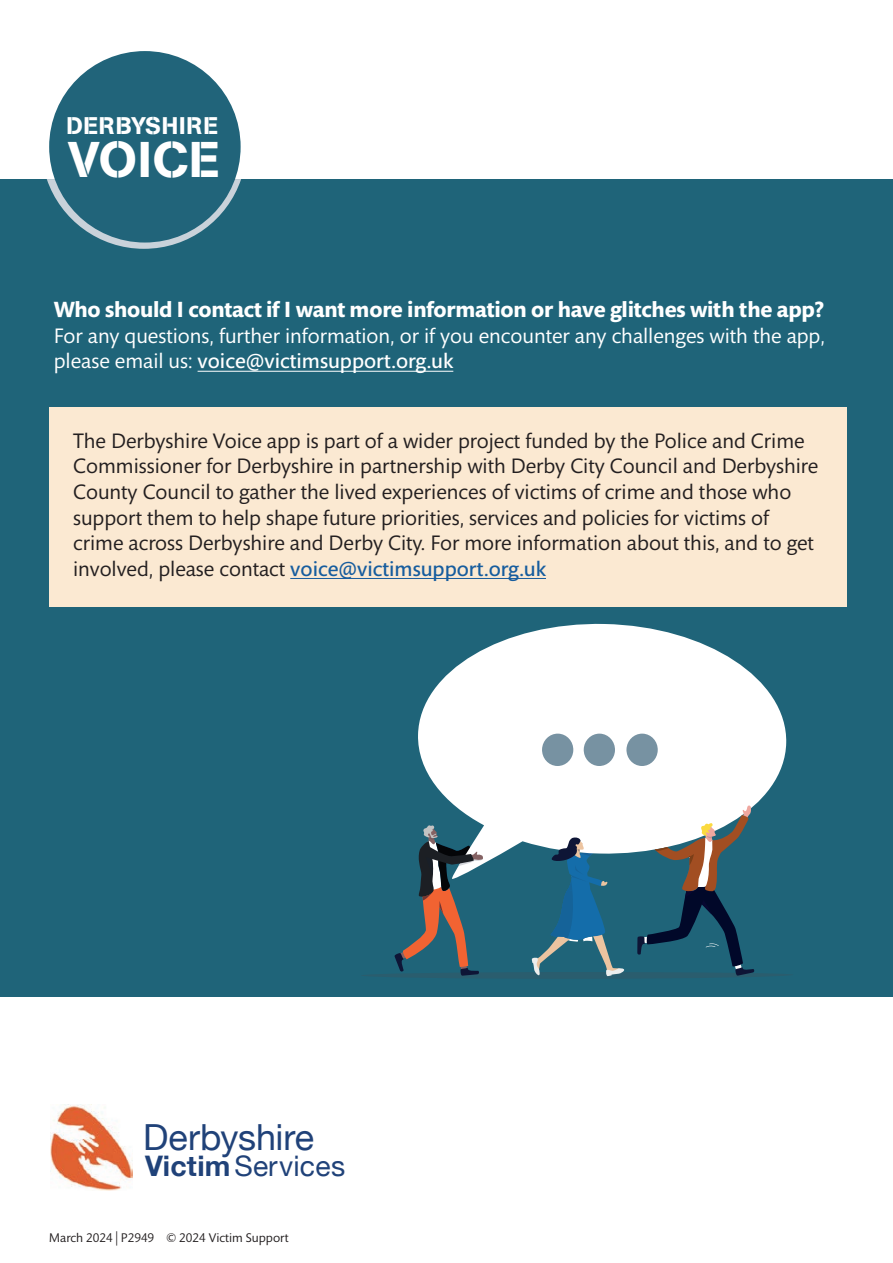
<style>
.page{position:relative;width:893px;height:1263px;background:#fff}
.page>*{position:absolute;margin:0;border:0;box-sizing:border-box;transform-origin:0 0}
.t1{font:49.8px "AG Book Pro Stencil";letter-spacing:.02em;color:#fff}
.t2{font:36px "Helvetica Neue";color:#204279}
.t3{font:28.2px "Helvetica Neue";letter-spacing:.01em;color:#204279}
.t4{font:24px "AG Book Pro Stencil";letter-spacing:.04em;color:#fff}
.t5{font:700 22.5px "Mundo Sans Pro";letter-spacing:-.01em;color:#fff}
.t6{font:21.3px/25.5px "Mundo Sans Pro";color:#231f20}
.t7{font:21.3px/25.5px "Mundo Sans Pro";color:#fff}
.t8{font:12.9px "Mundo Sans Pro";color:#231f20}
.s1{font-weight:600}
.s2{font-weight:600;color:#175d9e}
.s3{font-weight:700}
</style>
<div class="page">
<div style="left:0;top:179px;width:893px;height:817px;background:#1f6479"></div>
<hr style="left:198px;top:371px;width:255px;height:1px;background:#fff">
<div style="left:49px;top:407px;width:797px;height:200px;background:#fbe9d2"></div>
<hr style="left:290px;top:578px;width:256px;height:1px;background:#175d9e">
<svg style="left:46px;top:51px;width:195px;height:198px"></svg>
<div style="left:49px;top:51px;width:192px;height:192px;background:#21647a;border-radius:50%"></div>
<div style="left:361px;top:972px;width:432px;height:7px;background:#2a5d6e;border-radius:50%"></div>
<svg style="left:418px;top:623px;width:369px;height:241px;fill:#fff"></svg>
<svg style="left:532px;top:812px;width:92px;height:164px"></svg>
<svg style="left:637px;top:805px;width:119px;height:171px"></svg>
<svg style="left:394px;top:825px;width:90px;height:151px"></svg>
<div style="left:542px;top:734px;width:32px;height:32px;background:#7792a2;border-radius:16px"></div>
<div style="left:583px;top:734px;width:32px;height:32px;background:#7792a2;border-radius:16px"></div>
<div style="left:626px;top:734px;width:32px;height:32px;background:#7792a2;border-radius:16px"></div>
<img style="left:51px;top:1105px;width:81px;height:85px">
<p class="t4" style="left:67px;top:110px;width:153px">DERBYSHIRE</p>
<p class="t1" style="left:68px;top:127px;width:153px">VOICE</p>
<p class="t5" style="left:54px;top:295px;width:772px">Who should I contact if I want more information or have glitches with the app?</p>
<p class="t7" style="left:54px;top:323px;width:773px">For any questions, further information, or if you encounter any challenges with the app, please email us: <span class="s1">voice@victimsupport.org.uk</span></p>
<p class="t6" style="left:73px;top:428px;width:747px">The Derbyshire Voice app is part of a wider project funded by the Police and Crime Commissioner for Derbyshire in partnership with Derby City Council and Derbyshire County Council to gather the lived experiences of victims of crime and those who support them to help shape future priorities, services and policies for victims of crime across Derbyshire and Derby City. For more information about this, and to get involved, please contact <span class="s2">voice@victimsupport.org.uk</span></p>
<p class="t2" style="left:143px;top:1111px;width:172px">Derbyshire</p>
<p class="t3" style="left:145px;top:1146px;width:201px"><span class="s3">Victim</span> Services</p>
<p class="t8" style="left:49px;top:1229px;width:241px">March 2024 | P2949 © 2024 Victim Support</p>
</div>
